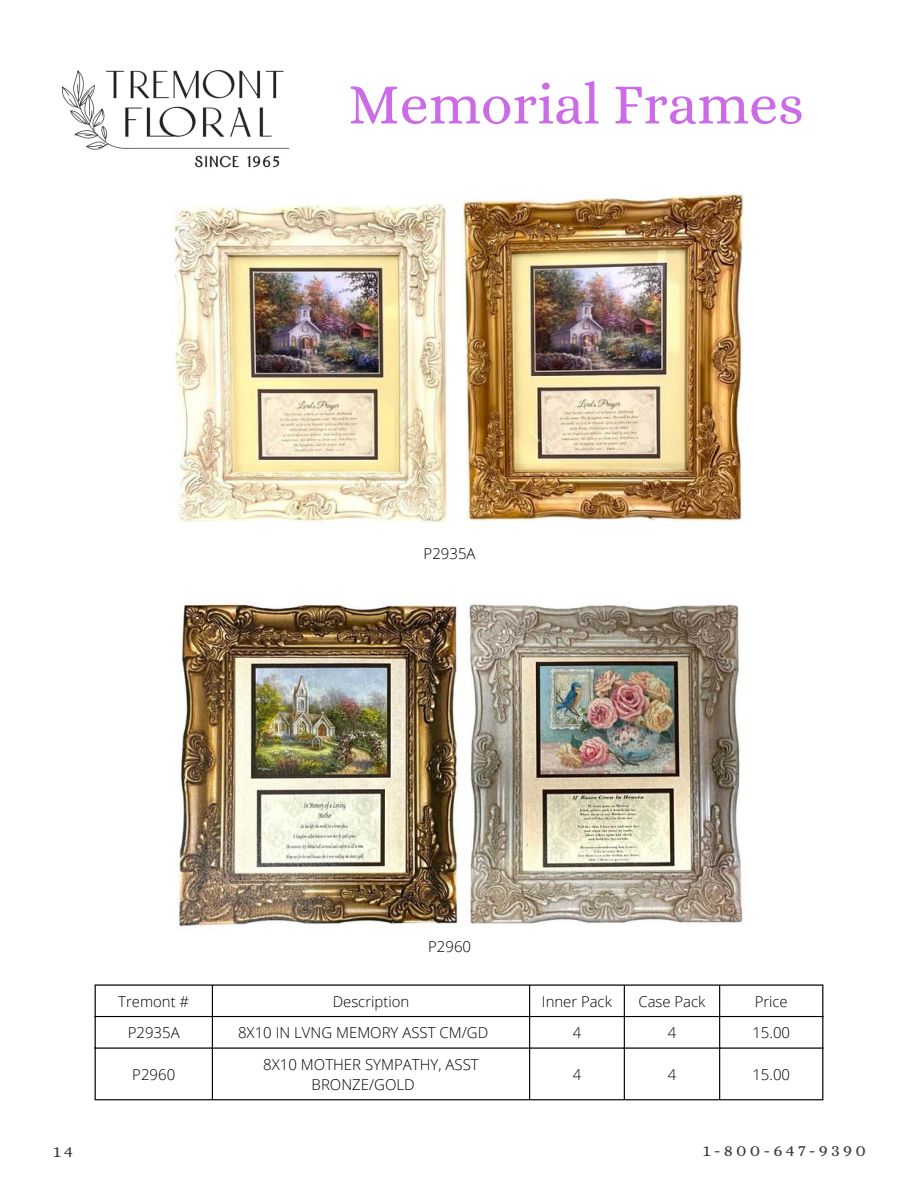
<style>
.page{position:relative;width:918px;height:1188px;background:#fff}
.page>*{position:absolute;margin:0;border:0;box-sizing:border-box;transform-origin:0 0}
.t1{font:58.05px "Alice";color:#cb6ce6}
.t2{font:18px "Alice";letter-spacing:.175em;color:#393939}
.t3{font:300 15px/20.2px "Open Sans";color:#000}
.t4{font:300 14.85px "Open Sans";color:#000}
</style>
<div class="page">
<img style="left:61px;top:70px;width:228px;height:98px">
<hr style="left:95px;top:986px;width:1px;height:113px;background:#000">
<hr style="left:212px;top:986px;width:1px;height:113px;background:#000">
<hr style="left:529px;top:986px;width:1px;height:113px;background:#000">
<hr style="left:624px;top:986px;width:1px;height:113px;background:#000">
<hr style="left:719px;top:986px;width:1px;height:113px;background:#000">
<hr style="left:822px;top:986px;width:1px;height:113px;background:#000">
<hr style="left:95px;top:984px;width:728px;height:2px;background:#000">
<hr style="left:95px;top:1016px;width:728px;height:1px;background:#000">
<hr style="left:95px;top:1047px;width:728px;height:2px;background:#000">
<hr style="left:95px;top:1099px;width:728px;height:1px;background:#000">
<img style="left:173px;top:192px;width:571px;height:331px">
<img style="left:178px;top:602px;width:566px;height:328px">
<h1 class="t1" style="left:348px;top:71px;width:457px">Memorial Frames</h1>
<p class="t3" style="left:424px;top:543px;width:54px">P2935A</p>
<p class="t3" style="left:428px;top:936px;width:44px">P2960</p>
<p class="t4" style="left:118px;top:991px;width:72px">Tremont #</p>
<p class="t4" style="left:333px;top:991px;width:78px">Description</p>
<p class="t4" style="left:542px;top:991px;width:71px">Inner Pack</p>
<p class="t4" style="left:638px;top:991px;width:68px">Case Pack</p>
<p class="t4" style="left:755px;top:991px;width:35px">Price</p>
<p class="t3" style="left:128px;top:1023px;width:54px">P2935A</p>
<p class="t3" style="left:238px;top:1023px;width:252px">8X10 IN LVNG MEMORY ASST CM/GD</p>
<p class="t3" style="left:573px;top:1023px;width:10px">4</p>
<p class="t3" style="left:668px;top:1023px;width:10px">4</p>
<p class="t3" style="left:752px;top:1023px;width:39px">15.00</p>
<p class="t3" style="left:132px;top:1064px;width:44px">P2960</p>
<p class="t3" style="left:312px;top:1054px;width:169px;text-indent:-48px">8X10 MOTHER SYMPATHY, ASST<br>BRONZE/GOLD</p>
<p class="t3" style="left:573px;top:1064px;width:10px">4</p>
<p class="t3" style="left:668px;top:1064px;width:10px">4</p>
<p class="t3" style="left:752px;top:1064px;width:39px">15.00</p>
<p class="t2" style="left:53px;top:1141px;width:21px">14</p>
<p class="t2" style="left:703px;top:1140px;width:165px">1-800-647-9390</p>
</div>
